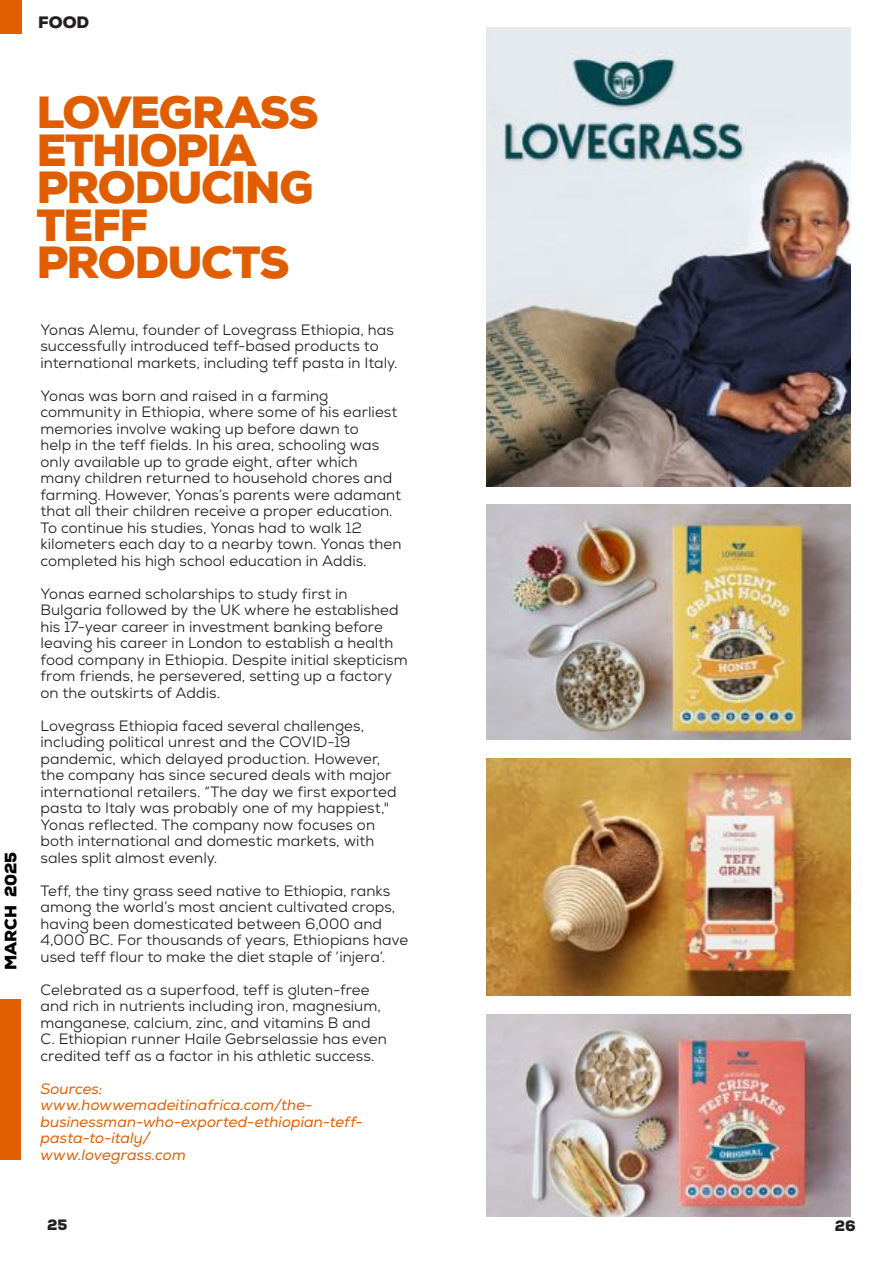
<style>
.page{position:relative;width:893px;height:1263px;background:#fff}
.page>*{position:absolute;margin:0;border:0;box-sizing:border-box;transform-origin:0 0}
.t1{font:900 45px/37.5px "Nexa";letter-spacing:-.035em;color:#e05e00}
.t2{font:900 16.5px "Nexa";letter-spacing:-.005em;color:#000}
.t3{font:900 16.5px "Nexa";color:#231f20}
.t4{font:15px/16.5px "Nexa";letter-spacing:.005em;color:#231f20}
.t5{font:italic 15px/16.5px "Nexa";letter-spacing:.005em;color:#e05e00}
.t6{font:900 15px "Nexa";color:#231f20}
</style>
<div class="page">
<div style="left:0;top:0;width:22px;height:33px;background:#e05e00"></div>
<div style="left:0;top:999px;width:21px;height:161px;background:#e05e00"></div>
<img style="left:486px;top:27px;width:364px;height:459px">
<img style="left:486px;top:505px;width:364px;height:234px">
<img style="left:486px;top:758px;width:364px;height:237px">
<img style="left:486px;top:1014px;width:364px;height:203px">
<p class="t3" style="left:38px;top:11px;width:53px">FOOD</p>
<p class="t2" style="left:0;top:970px;width:120px;rotate:-90deg">MARCH 2025</p>
<h1 class="t1" style="left:36px;top:94px;width:284px">LOVEGRASS<br>ETHIOPIA<br>PRODUCING<br>TEFF<br>PRODUCTS</h1>
<p class="t4" style="left:40px;top:321px;width:359px">Yonas Alemu, founder of Lovegrass Ethiopia, has successfully introduced teff-based products to international markets, including teff pasta in Italy.</p>
<p class="t4" style="left:40px;top:387px;width:363px">Yonas was born and raised in a farming community in Ethiopia, where some of his earliest memories involve waking up before dawn to<br>help in the teff fields. In his area, schooling was only available up to grade eight, after which many children returned to household chores and farming. However, Yonas’s parents were adamant that all their children receive a proper education.<br>To continue his studies, Yonas had to walk 12 kilometers each day to a nearby town. Yonas then completed his high school education in Addis.</p>
<p class="t4" style="left:40px;top:585px;width:369px">Yonas earned scholarships to study first in Bulgaria followed by the UK where he established his 17-year career in investment banking before leaving his career in London to establish a health food company in Ethiopia. Despite initial skepticism from friends, he persevered, setting up a factory on the outskirts of Addis.</p>
<p class="t4" style="left:40px;top:717px;width:357px">Lovegrass Ethiopia faced several challenges, including political unrest and the COVID-19 pandemic, which delayed production. However, the company has since secured deals with major international retailers. “The day we first exported pasta to Italy was probably one of my happiest," Yonas reflected. The company now focuses on both international and domestic markets, with sales split almost evenly.</p>
<p class="t4" style="left:40px;top:882px;width:369px">Teff, the tiny grass seed native to Ethiopia, ranks among the world’s most ancient cultivated crops, having been domesticated between 6,000 and 4,000 BC. For thousands of years, Ethiopians have used teff flour to make the diet staple of ‘injera’.</p>
<p class="t4" style="left:40px;top:981px;width:348px">Celebrated as a superfood, teff is gluten-free and rich in nutrients including iron, magnesium, manganese, calcium, zinc, and vitamins B and C. Ethiopian runner Haile Gebrselassie has even credited teff as a factor in his athletic success.</p>
<p class="t5" style="left:40px;top:1080px;width:324px">Sources: www.howwemadeitinafrica.com/the&shy;businessman-who-exported-ethiopian-teff&shy;pasta-to-italy/<br>www.lovegrass.com</p>
<p class="t6" style="left:47px;top:1215px;width:22px">25</p>
<p class="t6" style="left:835px;top:1216px;width:23px">26</p>
</div>
